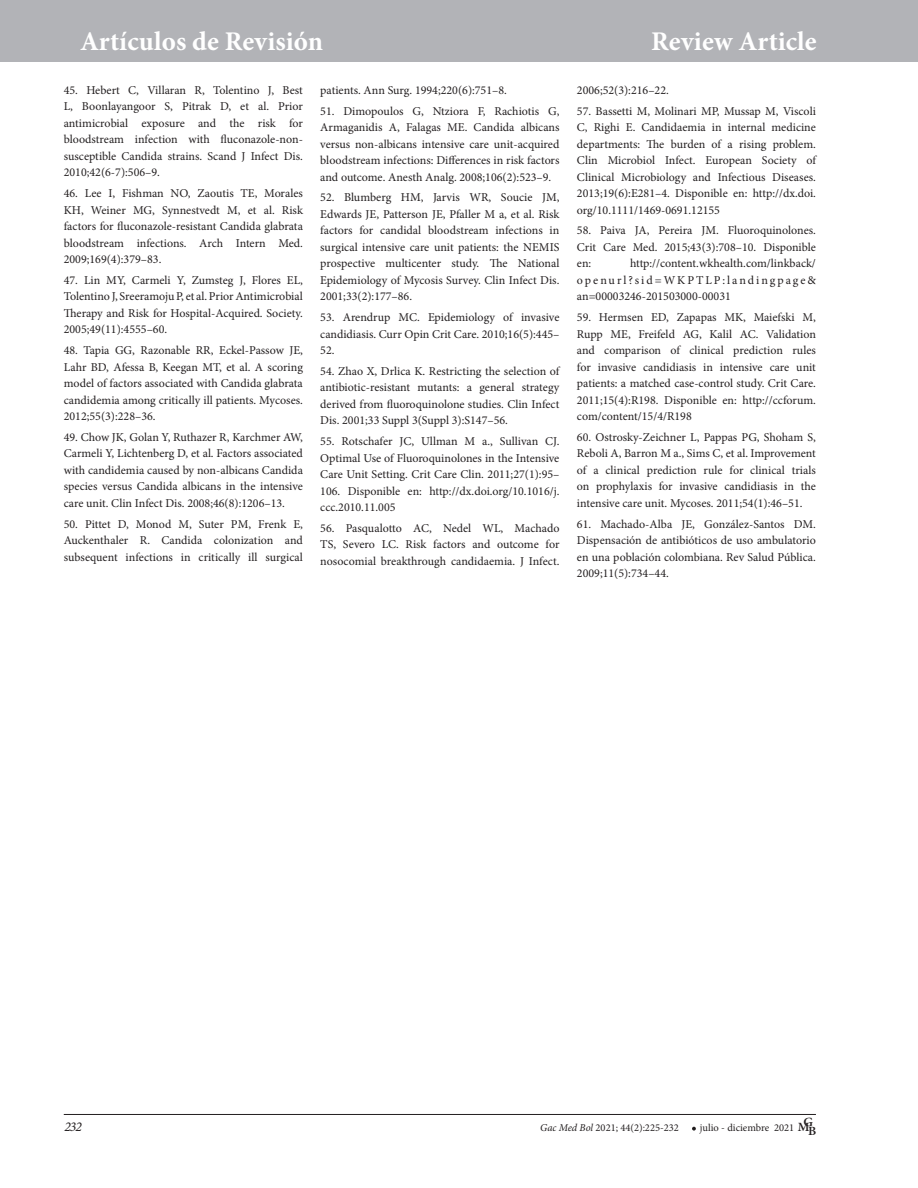
<style>
.page{position:relative;width:918px;height:1188px;background:#fff}
.page>*{position:absolute;margin:0;border:0;box-sizing:border-box;transform-origin:0 0}
.t1{font:700 27px "Minion Pro";letter-spacing:.005em;color:#fff}
.t2{font:italic 13.5px "Minion Pro";color:#231f20}
.t3{font:600 12.6px "Minion Pro";color:#231f20;scale:1.05 1}
.t4{font:12px/16.5px "Minion Pro";color:#231f20;text-align:justify}
.t5{font:10.5px "Minion Pro";color:#231f20}
.s1{font-style:italic}
</style>
<div class="page">
<div style="left:0;top:0;width:918px;height:61px;background:#b2b3b7"></div>
<hr style="left:64px;top:1114px;width:752px;height:1px;background:#231f20">
<svg style="left:692px;top:1127px;width:4px;height:4px"></svg>
<h1 class="t1" style="left:80px;top:23px;width:244px">Artículos de Revisión</h1>
<h1 class="t1" style="left:651px;top:23px;width:167px">Review Article</h1>
<p class="t4" style="left:64px;top:82px;width:241px">45. Hebert C, Villaran R, Tolentino J, Best L, Boonlayangoor S, Pitrak D, et al. Prior antimicrobial exposure and the risk for bloodstream infection with fluconazole-non&shy;susceptible Candida strains. Scand J Infect Dis.<br>2010;42(6-7):506–9.</p>
<p class="t4" style="left:64px;top:185px;width:241px">46. Lee I, Fishman NO, Zaoutis TE, Morales KH, Weiner MG, Synnestvedt M, et al. Risk factors for fluconazole-resistant Candida glabrata bloodstream infections. Arch Intern Med.<br>2009;169(4):379–83.</p>
<p class="t4" style="left:64px;top:272px;width:241px">47. Lin MY, Carmeli Y, Zumsteg J, Flores EL, Tolentino J, Sreeramoju P, et al. Prior Antimicrobial Therapy and Risk for Hospital-Acquired. Society.<br>2005;49(11):4555–60.</p>
<p class="t4" style="left:64px;top:342px;width:241px">48. Tapia GG, Razonable RR, Eckel-Passow JE, Lahr BD, Afessa B, Keegan MT, et al. A scoring model of factors associated with Candida glabrata candidemia among critically ill patients. Mycoses.<br>2012;55(3):228–36.</p>
<p class="t4" style="left:64px;top:429px;width:241px">49. Chow JK, Golan Y, Ruthazer R, Karchmer AW, Carmeli Y, Lichtenberg D, et al. Factors associated with candidemia caused by non-albicans Candida species versus Candida albicans in the intensive care unit. Clin Infect Dis. 2008;46(8):1206–13.</p>
<p class="t4" style="left:64px;top:515px;width:241px">50. Pittet D, Monod M, Suter PM, Frenk E, Auckenthaler R. Candida colonization and subsequent infections in critically ill surgical</p>
<p class="t4" style="left:320px;top:82px;width:188px">patients. Ann Surg. 1994;220(6):751–8.</p>
<p class="t4" style="left:320px;top:102px;width:241px">51. Dimopoulos G, Ntziora F, Rachiotis G, Armaganidis A, Falagas ME. Candida albicans versus non-albicans intensive care unit-acquired bloodstream infections: Differences in risk factors and outcome. Anesth Analg. 2008;106(2):523–9.</p>
<p class="t4" style="left:320px;top:189px;width:241px">52. Blumberg HM, Jarvis WR, Soucie JM, Edwards JE, Patterson JE, Pfaller M a, et al. Risk factors for candidal bloodstream infections in surgical intensive care unit patients: the NEMIS prospective multicenter study. The National Epidemiology of Mycosis Survey. Clin Infect Dis.<br>2001;33(2):177–86.</p>
<p class="t4" style="left:320px;top:309px;width:241px">53. Arendrup MC. Epidemiology of invasive candidiasis. Curr Opin Crit Care. 2010;16(5):445– 52.</p>
<p class="t4" style="left:320px;top:363px;width:241px">54. Zhao X, Drlica K. Restricting the selection of antibiotic-resistant mutants: a general strategy derived from fluoroquinolone studies. Clin Infect Dis. 2001;33 Suppl 3(Suppl 3):S147–56.</p>
<p class="t4" style="left:320px;top:433px;width:241px">55. Rotschafer JC, Ullman M a., Sullivan CJ.<br>Optimal Use of Fluoroquinolones in the Intensive Care Unit Setting. Crit Care Clin. 2011;27(1):95– 106. Disponible en: http://dx.doi.org/10.1016/j. ccc.2010.11.005</p>
<p class="t4" style="left:320px;top:520px;width:241px">56. Pasqualotto AC, Nedel WL, Machado TS, Severo LC. Risk factors and outcome for nosocomial breakthrough candidaemia. J Infect.</p>
<p class="t4" style="left:577px;top:82px;width:93px">2006;52(3):216–22.</p>
<p class="t4" style="left:577px;top:102px;width:241px">57. Bassetti M, Molinari MP, Mussap M, Viscoli C, Righi E. Candidaemia in internal medicine departments: The burden of a rising problem.<br>Clin Microbiol Infect. European Society of Clinical Microbiology and Infectious Diseases.<br>2013;19(6):E281–4. Disponible en: http://dx.doi. org/10.1111/1469-0691.12155</p>
<p class="t4" style="left:577px;top:222px;width:240px">58. Paiva JA, Pereira JM. Fluoroquinolones.<br>Crit Care Med. 2015;43(3):708–10. Disponible en:</p>
<p class="t4" style="left:577px;top:255px;width:240px;text-indent:53px">http://content.wkhealth.com/linkback/ openurl?sid=WKPTLP:landingpage&amp; an=00003246-201503000-00031</p>
<p class="t4" style="left:577px;top:309px;width:241px">59. Hermsen ED, Zapapas MK, Maiefski M, Rupp ME, Freifeld AG, Kalil AC. Validation and comparison of clinical prediction rules for invasive candidiasis in intensive care unit patients: a matched case-control study. Crit Care.<br>2011;15(4):R198. Disponible en: http://ccforum. com/content/15/4/R198</p>
<p class="t4" style="left:577px;top:429px;width:240px">60. Ostrosky-Zeichner L, Pappas PG, Shoham S, Reboli A, Barron M a., Sims C, et al. Improvement of a clinical prediction rule for clinical trials on prophylaxis for invasive candidiasis in the intensive care unit. Mycoses. 2011;54(1):46–51.</p>
<p class="t4" style="left:577px;top:515px;width:240px">61. Machado-Alba JE, González-Santos DM.<br>Dispensación de antibióticos de uso ambulatorio en una población colombiana. Rev Salud Pública.<br>2009;11(5):734–44.</p>
<p class="t2" style="left:64px;top:1117px;width:19px">232</p>
<p class="t3" style="left:798px;top:1116px;width:16px">MG</p>
<p class="t5" style="left:540px;top:1121px;width:140px"><span class="s1">Gac Med Bol</span> 2021; 44(2):225-232</p>
<p class="t5" style="left:700px;top:1121px;width:96px">julio - diciembre 2021</p>
<p class="t3" style="left:808px;top:1123px;width:9px">B</p>
</div>
